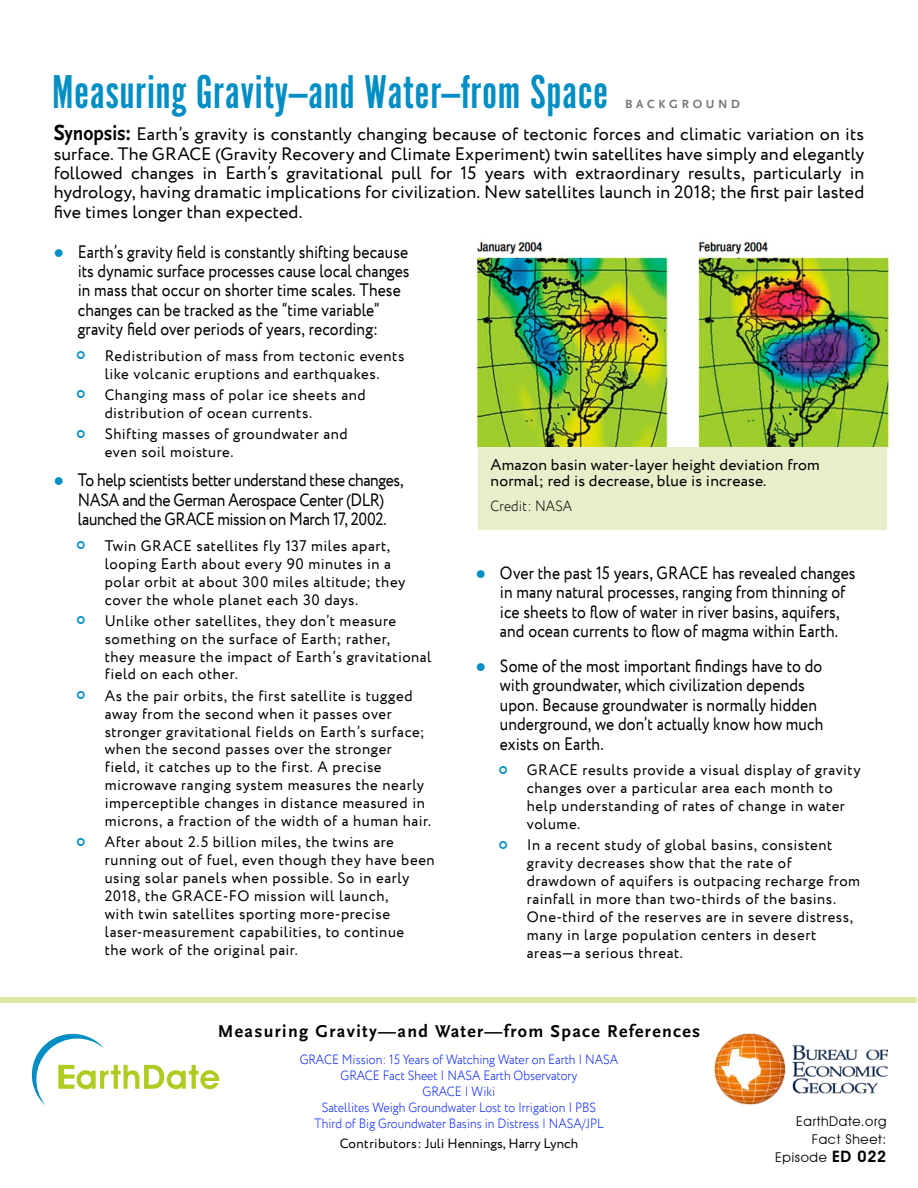
<style>
.page{position:relative;width:918px;height:1188px;background:#fff}
.page>*{position:absolute;margin:0;border:0;box-sizing:border-box;transform-origin:0 0}
.t1{font:49.35px "Alternate Got No 1 D";letter-spacing:.01em;color:#008ec4}
.t2{font:18px/19.4px "Circe";color:#000;scale:.87 1}
.t3{font:18px/19.4px "Circe";color:#000;text-align:justify}
.t4{font:18px/19.4px "Circe";letter-spacing:-.025em;color:#000;text-align:center;scale:.87 1}
.t5{font:700 18px "Scala Sans";letter-spacing:.075em;color:#000}
.t6{font:15.75px/16.5px "Circe";letter-spacing:.01em;color:#000}
.t7{font:15.3px/18px "Circe";letter-spacing:.035em;color:#000}
.t8{font:300 15px "Circe";letter-spacing:.01em;color:#000;scale:.9 1}
.t9{font:300 13.5px/16.2px "Circe";color:#001dff;text-align:center;scale:.9 1}
.t10{font:13.5px "Circe";color:#000}
.t11{font:13.5px/18px "Avant Garde IT Cby BT";letter-spacing:.05em;color:#000;text-align:right}
.t12{font:700 12.3px "Scala Sans";letter-spacing:.3em;color:#75767b}
.s1{font-family:"Scala Sans Bold LF SC800";font-size:22.95px}
.s2{font-family:"Scala Sans Bold LF";font-size:21.3px}
.s3{font-family:"Scala Sans Bold LF SC800";font-size:21.3px}
.s4{color:#008ec4}
.s5{font-weight:600;font-size:15.75px}
</style>
<div class="page">
<div style="left:0;top:998px;width:917px;height:5px;background:#dfe7a6"></div>
<img style="left:715px;top:1034px;width:172px;height:71px">
<svg style="left:31px;top:1033px;width:188px;height:72px"></svg>
<img style="left:476px;top:241px;width:417px;height:221px">
<div style="left:479px;top:447px;width:408px;height:83px;background:#eaedca"></div>
<h1 class="t1" style="left:52px;top:66px;width:558px">Measuring Gravity—and Water—from Space</h1>
<p class="t12" style="left:625px;top:97px;width:116px">BACKGROUND</p>
<p class="t3" style="left:54px;top:125px;width:812px"><span class="s1">S</span><span class="s2">ynopsis</span><span class="s3">:</span> Earth’s gravity is constantly changing because of tectonic forces and climatic variation on its surface. The GRACE (Gravity Recovery and Climate Experiment) twin satellites have simply and elegantly followed changes in Earth’s gravitational pull for 15 years with extraordinary results, particularly in hydrology, having dramatic implications for civilization. New satellites launch in 2018; the first pair lasted five times longer than expected.</p>
<p class="t2" style="left:78px;top:242px;width:383px;text-indent:-24px"><span class="s4">●</span> Earth’s gravity field is constantly shifting because its dynamic surface processes cause local changes in mass that occur on shorter time scales. These changes can be tracked as the “time variable” gravity field over periods of years, recording:</p>
<p class="t7" style="left:105px;top:347px;width:301px">Redistribution of mass from tectonic events like volcanic eruptions and earthquakes.</p>
<p class="t7" style="left:105px;top:386px;width:262px">Changing mass of polar ice sheets and distribution of ocean currents.</p>
<p class="t7" style="left:105px;top:425px;width:244px">Shifting masses of groundwater and even soil moisture.</p>
<p class="t4" style="left:54px;top:471px;width:404px"><span class="s4">●</span> To help scientists better understand these changes,<br>NASA and the German Aerospace Center (DLR) launched the GRACE mission on March 17, 2002.</p>
<p class="t7" style="left:105px;top:537px;width:302px">Twin GRACE satellites fly 137 miles apart, looping Earth about every 90 minutes in a polar orbit at about 300 miles altitude; they cover the whole planet each 30 days.</p>
<p class="t7" style="left:105px;top:612px;width:328px">Unlike other satellites, they don’t measure something on the surface of Earth; rather,<br>they measure the impact of Earth’s gravitational field on each other.</p>
<p class="t7" style="left:105px;top:687px;width:328px">As the pair orbits, the first satellite is tugged away from the second when it passes over stronger gravitational fields on Earth’s surface; when the second passes over the stronger<br>field, it catches up to the first. A precise microwave ranging system measures the nearly imperceptible changes in distance measured in microns, a fraction of the width of a human hair.</p>
<p class="t7" style="left:105px;top:834px;width:332px">After about 2.5 billion miles, the twins are running out of fuel, even though they have been using solar panels when possible. So in early 2018, the GRACE-FO mission will launch,<br>with twin satellites sporting more-precise laser-measurement capabilities, to continue<br>the work of the original pair.</p>
<p class="t6" style="left:491px;top:456px;width:331px">Amazon basin water-layer height deviation from normal; red is decrease, blue is increase.</p>
<p class="t8" style="left:491px;top:496px;width:92px">Credit: NASA</p>
<p class="t2" style="left:500px;top:564px;width:410px;text-indent:-24px"><span class="s4">●</span> Over the past 15 years, GRACE has revealed changes in many natural processes, ranging from thinning of ice sheets to flow of water in river basins, aquifers, and ocean currents to flow of magma within Earth.</p>
<p class="t2" style="left:500px;top:657px;width:373px;text-indent:-24px"><span class="s4">●</span> Some of the most important findings have to do with groundwater, which civilization depends upon. Because groundwater is normally hidden underground, we don’t actually know how much exists on Earth.</p>
<p class="t7" style="left:527px;top:761px;width:335px">GRACE results provide a visual display of gravity changes over a particular area each month to help understanding of rates of change in water volume.</p>
<p class="t7" style="left:527px;top:836px;width:335px">In a recent study of global basins, consistent gravity decreases show that the rate of drawdown of aquifers is outpacing recharge from rainfall in more than two-thirds of the basins.<br>One-third of the reserves are in severe distress, many in large population centers in desert areas—a serious threat.</p>
<p class="t5" style="left:218px;top:1021px;width:484px">Measuring Gravity—and Water—from Space References</p>
<p class="t9" style="left:300px;top:1052px;width:356px">GRACE Mission: 15 Years of Watching Water on Earth | NASA GRACE Fact Sheet | NASA Earth Observatory<br>GRACE | Wiki<br>Satellites Weigh Groundwater Lost to Irrigation | PBS<br>Third of Big Groundwater Basins in Distress | NASA/JPL</p>
<p class="t10" style="left:340px;top:1135px;width:240px">Contributors: Juli Hennings, Harry Lynch</p>
<p class="t11" style="left:775px;top:1113px;width:113px">EarthDate.org<br>Fact Sheet:<br>Episode <span class="s5">ED 022</span></p>
</div>
